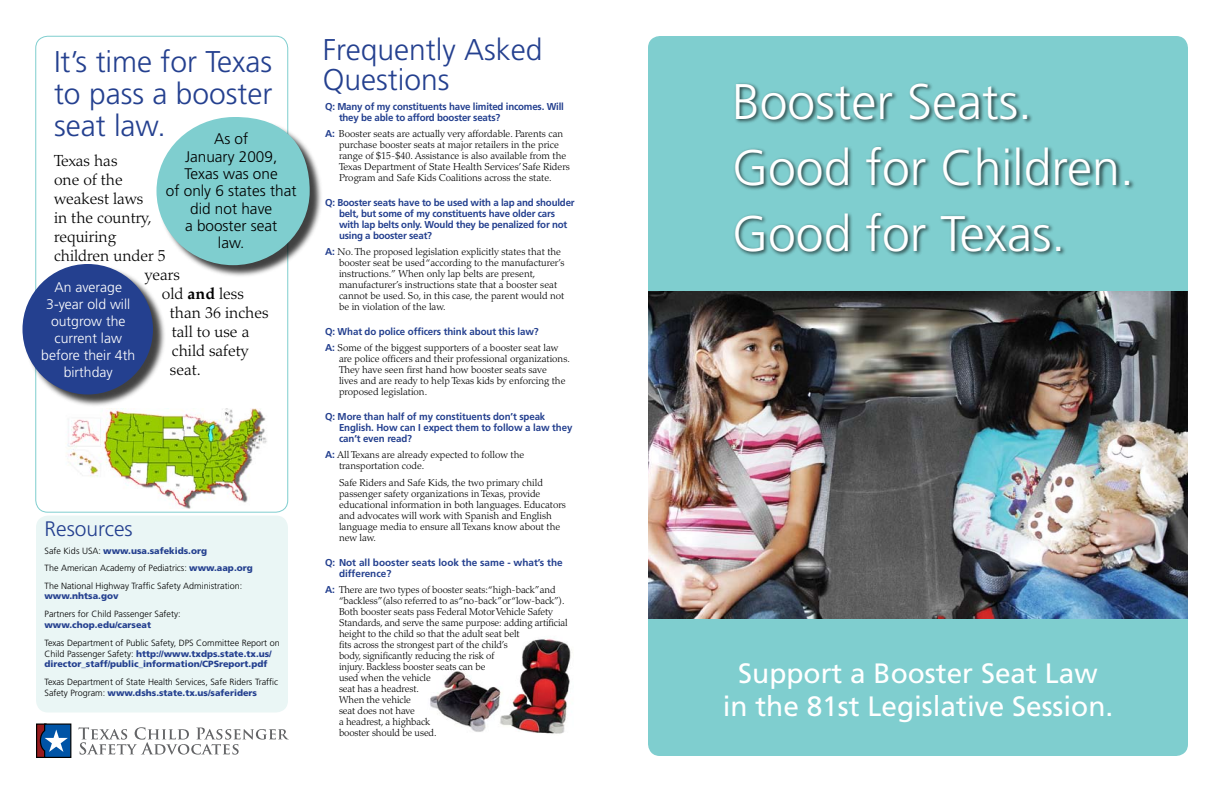
<style>
.page{position:relative;width:1224px;height:792px;background:#fff}
.page>*{position:absolute;margin:0;border:0;box-sizing:border-box;transform-origin:0 0}
.t1{font:300 50px/66px "Frutiger";color:#fff}
.t2{font:300 30px/32px "Frutiger";color:#24408f}
.t3{font:28px/33.6px "Frutiger";color:#fff;text-align:center}
.t4{font:300 21px "Frutiger";color:#24408f}
.t5{font:300 16px "Palatino";color:#000}
.t6{font:300 15.4px/17.3px "Frutiger";color:#000;text-align:center}
.t7{font:300 14px/17px "Frutiger";color:#fff;text-align:center}
.t8{font:300 10px/11px "Palatino";color:#000}
.t9{font:700 10px/11px "Frutiger";letter-spacing:-.02em;color:#24408f}
.t10{font:700 10px/11px "Frutiger";color:#24408f}
.t11{font:300 9px/16.8px "Frutiger";color:#000}
.t12{font:900 9px/10.8px "Frutiger";color:#24408f}
.s1{font-weight:700}
.s2{font-weight:900;color:#24408f}
.s3{font-weight:300;color:#000}
.s4{font-family:"Frutiger";font-weight:700;color:#24408f}
</style>
<div class="page">
<div style="left:648px;top:36px;width:540px;height:720px;background:#7fcecf;border-radius:12px"></div>
<div style="left:36px;top:516px;width:252px;height:196px;background:#eaf6f5;border-radius:12px"></div>
<img style="left:648px;top:291px;width:540px;height:327px">
<div style="left:733px;top:210px;width:334px;height:48px;background:#000;opacity:.75"></div>
<div style="left:733px;top:80px;width:301px;height:46px;background:#000;opacity:.75"></div>
<div style="left:733px;top:144px;width:402px;height:48px;background:#000;opacity:.75"></div>
<svg style="left:78px;top:727px;width:211px;height:28px"></svg>
<div style="left:37px;top:724px;width:9px;height:33px;background:#971b1e"></div>
<div style="left:36px;top:724px;width:11px;height:34px;border:1px solid #000"></div>
<svg style="left:39px;top:724px;width:33px;height:34px"></svg>
<div style="left:158px;top:118px;width:165px;height:160px;background:#000;opacity:.75"></div>
<svg style="left:156px;top:116px;width:154px;height:149px;background:#92d0d1"></svg>
<img style="left:67px;top:408px;width:200px;height:101px">
<div style="left:24px;top:265px;width:142px;height:143px;background:#000;opacity:.75"></div>
<div style="left:22px;top:264px;width:131px;height:130px;background:#24408f;border-radius:50%"></div>
<img style="left:430px;top:671px;width:64px;height:61px">
<img style="left:494px;top:639px;width:77px;height:95px">
<h2 class="t2" style="left:54px;top:45px;width:220px;text-align:justify">It’s time for Texas to pass a booster seat law.</h2>
<h3 class="t5" style="left:54px;top:151px;width:65px">Texas has</h3>
<h3 class="t5" style="left:54px;top:170px;width:70px">one of the</h3>
<h3 class="t5" style="left:54px;top:189px;width:91px">weakest laws</h3>
<h3 class="t5" style="left:54px;top:208px;width:99px">in the country,</h3>
<h3 class="t5" style="left:54px;top:227px;width:64px">requiring</h3>
<h3 class="t5" style="left:54px;top:246px;width:113px">children under 5</h3>
<h3 class="t5" style="left:145px;top:265px;width:37px">years</h3>
<h3 class="t5" style="left:162px;top:284px;width:84px">old <span class="s1">and</span> less</h3>
<h3 class="t5" style="left:170px;top:303px;width:100px">than 36 inches</h3>
<h3 class="t5" style="left:172px;top:322px;width:79px">tall to use a</h3>
<h3 class="t5" style="left:172px;top:341px;width:78px">child safety</h3>
<h3 class="t5" style="left:170px;top:360px;width:32px">seat.</h3>
<h3 class="t6" style="left:166px;top:130px;width:132px">As of<br>January 2009,<br>Texas was one<br>of only 6 states that did not have<br>a booster seat<br>law.</h3>
<h3 class="t7" style="left:41px;top:279px;width:95px">An average<br>3-year old will outgrow the current law before their 4th birthday</h3>
<h3 class="t4" style="left:44px;top:517px;width:90px">Resources</h3>
<p class="t11" style="left:44px;top:542px;width:210px">Safe Kids USA: <span class="s2">www.usa.safekids.org<br></span>The American Academy of Pediatrics: <span class="s2">www.aap.org</span></p>
<p class="t11" style="left:44px;top:577px;width:199px">The National Highway Traffic Safety Administration:</p>
<p class="t12" style="left:44px;top:591px;width:76px">www.nhtsa.gov</p>
<p class="t11" style="left:44px;top:606px;width:138px">Partners for Child Passenger Safety:</p>
<p class="t12" style="left:44px;top:619px;width:108px">www.chop.edu/carseat</p>
<p class="t12" style="left:44px;top:637px;width:237px"><span class="s3">Texas Department of Public Safety, DPS Committee Report on<br>Child Passenger Safety:</span> http://www.txdps.state.tx.us/ director_staff/public_information/CPSreport.pdf</p>
<p class="t11" style="left:44px;top:677px;width:235px;line-height:10.8px">Texas Department of State Health Services, Safe Riders Traffic<br>Safety Program: <span class="s2">www.dshs.state.tx.us/saferiders</span></p>
<h2 class="t2" style="left:323px;top:34px;width:221px;line-height:30px">Frequently Asked<br>Questions</h2>
<p class="t9" style="left:339px;top:101px;width:226px;text-indent:-14px">Q: Many of my constituents have limited incomes. Will they be able to afford booster seats?</p>
<p class="t8" style="left:339px;top:128px;width:232px;text-indent:-14px"><span class="s4">A:</span> Booster seats are actually very affordable. Parents can purchase booster seats at major retailers in the price range of $15-$40. Assistance is also available from the Texas Department of State Health Services’ Safe Riders Program and Safe Kids Coalitions across the state.</p>
<p class="t9" style="left:339px;top:197px;width:237px;text-indent:-14px">Q: Booster seats have to be used with a lap and shoulder belt, but some of my constituents have older cars with lap belts only. Would they be penalized for not using a booster seat?</p>
<p class="t8" style="left:339px;top:246px;width:227px;text-indent:-14px"><span class="s4">A:</span> No. The proposed legislation explicitly states that the booster seat be used “according to the manufacturer’s instructions.” When only lap belts are present, manufacturer’s instructions state that a booster seat cannot be used. So, in this case, the parent would not be in violation of the law.</p>
<p class="t9" style="left:325px;top:326px;width:215px">Q: What do police officers think about this law?</p>
<p class="t8" style="left:339px;top:342px;width:232px;text-indent:-14px"><span class="s4">A:</span> Some of the biggest supporters of a booster seat law are police officers and their professional organizations.<br>They have seen first hand how booster seats save<br>lives and are ready to help Texas kids by enforcing the proposed legislation.</p>
<p class="t9" style="left:339px;top:411px;width:235px;text-indent:-14px">Q: More than half of my constituents don’t speak<br>English. How can I expect them to follow a law they can’t even read?</p>
<p class="t8" style="left:339px;top:449px;width:187px;text-indent:-14px"><span class="s4">A:</span> All Texans are already expected to follow the transportation code.</p>
<p class="t8" style="left:339px;top:477px;width:228px">Safe Riders and Safe Kids, the two primary child passenger safety organizations in Texas, provide educational information in both languages. Educators and advocates will work with Spanish and English language media to ensure all Texans know about the new law.</p>
<p class="t10" style="left:339px;top:557px;width:225px;text-indent:-14px">Q: Not all booster seats look the same - what’s the difference?</p>
<p class="t8" style="left:339px;top:584px;width:230px;text-indent:-14px"><span class="s4">A:</span> There are two types of booster seats: “high-back”and “backless”(also referred to as “no-back”or “low-back”).<br>Both booster seats pass Federal Motor Vehicle Safety Standards, and serve the same purpose: adding artificial height to the child so that the adult seat belt<br>fits across the strongest part of the child’s<br>body, significantly reducing the risk of<br>injury. Backless booster seats can be<br>used when the vehicle<br>seat has a headrest.<br>When the vehicle<br>seat does not have<br>a headrest, a highback<br>booster should be used.</p>
<h1 class="t1" style="left:732px;top:68px;width:403px">Booster Seats.<br>Good for Children.</h1>
<h1 class="t1" style="left:732px;top:200px;width:335px">Good for Texas.</h1>
<h3 class="t3" style="left:723px;top:656px;width:392px">Support a Booster Seat Law in the 81st Legislative Session.</h3>
</div>
